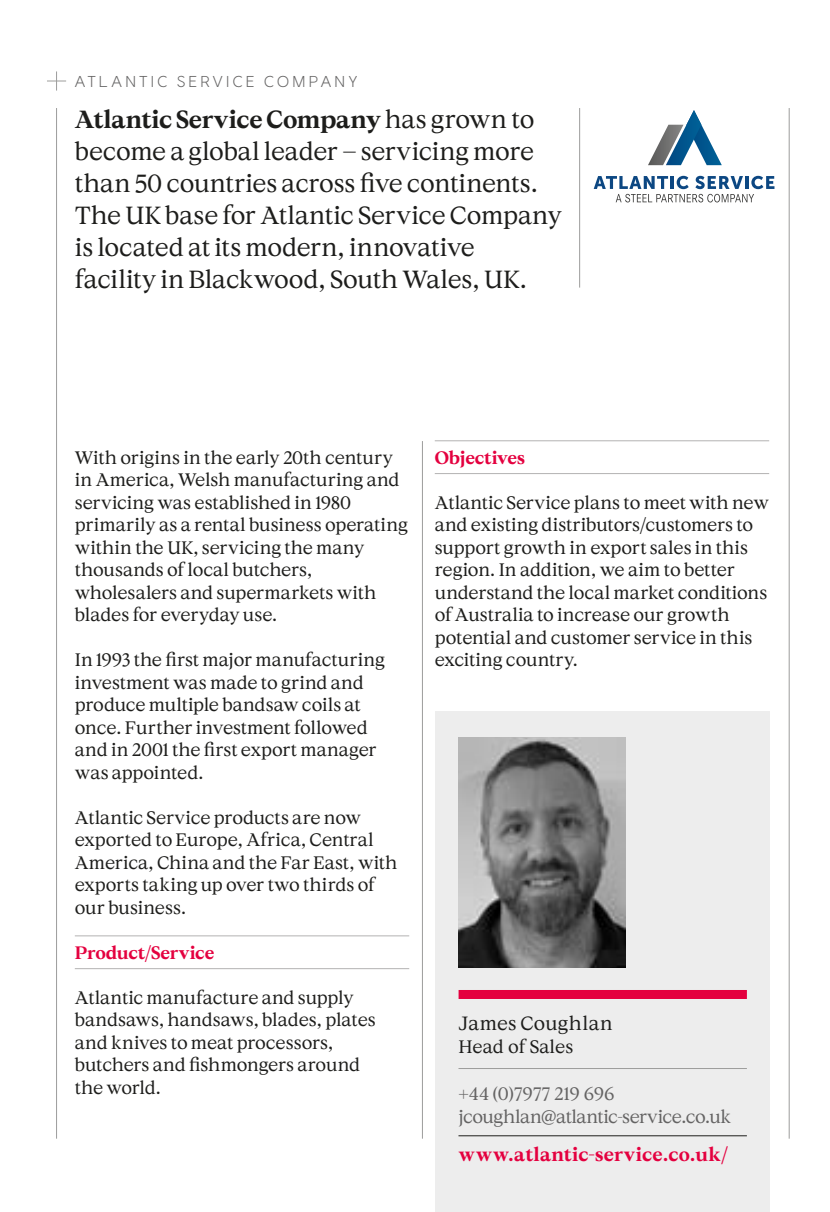
<style>
.page{position:relative;width:830px;height:1212px;background:#fff}
.page>*{position:absolute;margin:0;border:0;box-sizing:border-box;transform-origin:0 0}
.StandFirst_Serif_16_19pt{font:24.75px/31.9px "Wales Serif";letter-spacing:-.01em;color:#1d1d1b}
.URL{font:700 19.12px "Wales Serif";letter-spacing:.015em;color:#e4003f}
.StandFirst_Serif_16_19pt-2{font:19.12px "Wales Serif";letter-spacing:.015em;color:#1d1d1b}
._02_Body{font:18px/22.5px "Wales Serif";letter-spacing:-.005em;color:#1d1d1b}
._02_Body-2{font:18px/22.9px "Wales Serif";letter-spacing:-.025em;color:#646363}
._01_Red_Title_Line{font:700 18px "Wales Serif";letter-spacing:-.01em;color:#e4003f}
.Job_Title{font:18px "Wales Serif";color:#1d1d1b}
.t1{font:300 15.75px "Wales Sans Headline";letter-spacing:.215em;color:#646363}
.s1{font-weight:700}
</style>
<div class="page">
<hr style="left:75px;top:935px;width:334px;height:1px;background:#b3b2b2">
<hr style="left:75px;top:968px;width:334px;height:1px;background:#b3b2b2">
<hr style="left:434px;top:440px;width:334px;height:1px;background:#b3b2b2">
<hr style="left:434px;top:473px;width:334px;height:1px;background:#b3b2b2">
<hr style="left:422px;top:441px;width:1px;height:698px;background:#9d9d9c">
<hr style="left:788px;top:108px;width:1px;height:1031px;background:#9d9d9c">
<hr style="left:56px;top:108px;width:1px;height:1031px;background:#9d9d9c">
<svg style="left:47px;top:71px;width:19px;height:20px"></svg>
<hr style="left:579px;top:108px;width:1px;height:180px;background:#9d9d9c">
<div style="left:435px;top:711px;width:334px;height:501px;background:#ededed"></div>
<div style="left:458px;top:990px;width:288px;height:9px;background:#e4003f"></div>
<img style="left:458px;top:737px;width:167px;height:230px">
<hr style="left:458px;top:1068px;width:288px;height:1px;background:#9d9d9c">
<hr style="left:458px;top:1135px;width:288px;height:1px;background:#1d1d1b">
<svg style="left:648px;top:110px;width:73px;height:55px"></svg>
<svg style="left:593px;top:176px;width:181px;height:26px"></svg>
<p class="t1" style="left:75px;top:71px;width:284px">ATLANTIC SERVICE COMPANY</p>
<p class="StandFirst_Serif_16_19pt" style="left:75px;top:103px;width:488px"><span class="s1">Atlantic Service Company</span> has grown to become a global leader – servicing more than 50 countries across five continents.<br>The UK base for Atlantic Service Company is located at its modern, innovative facility in Blackwood, South Wales, UK.</p>
<p class="_02_Body" style="left:75px;top:446px;width:334px">With origins in the early 20th century in America, Welsh manufacturing and servicing was established in 1980 primarily as a rental business operating within the UK, servicing the many thousands of local butchers, wholesalers and supermarkets with blades for everyday use.</p>
<p class="_02_Body" style="left:75px;top:648px;width:312px">In 1993 the first major manufacturing investment was made to grind and produce multiple bandsaw coils at once. Further investment followed and in 2001 the first export manager was appointed.</p>
<p class="_02_Body" style="left:75px;top:806px;width:324px">Atlantic Service products are now exported to Europe, Africa, Central<br>America, China and the Far East, with exports taking up over two thirds of our business.</p>
<p class="_01_Red_Title_Line" style="left:75px;top:941px;width:141px">Product/Service</p>
<p class="_02_Body" style="left:75px;top:986px;width:302px">Atlantic manufacture and supply bandsaws, handsaws, blades, plates and knives to meat processors, butchers and fishmongers around the world.</p>
<p class="_01_Red_Title_Line" style="left:434px;top:446px;width:92px">Objectives</p>
<p class="_02_Body" style="left:434px;top:491px;width:335px">Atlantic Service plans to meet with new and existing distributors/customers to support growth in export sales in this region. In addition, we aim to better understand the local market conditions of Australia to increase our growth potential and customer service in this exciting country.</p>
<p class="StandFirst_Serif_16_19pt-2" style="left:458px;top:1011px;width:156px">James Coughlan</p>
<p class="Job_Title" style="left:458px;top:1035px;width:116px">Head of Sales</p>
<p class="_02_Body-2" style="left:458px;top:1082px;width:274px">+44 (0)7977 219 696 jcoughlan@atlantic-service.co.uk</p>
<p class="URL" style="left:458px;top:1143px;width:271px">www.atlantic-service.co.uk/</p>
</div>
